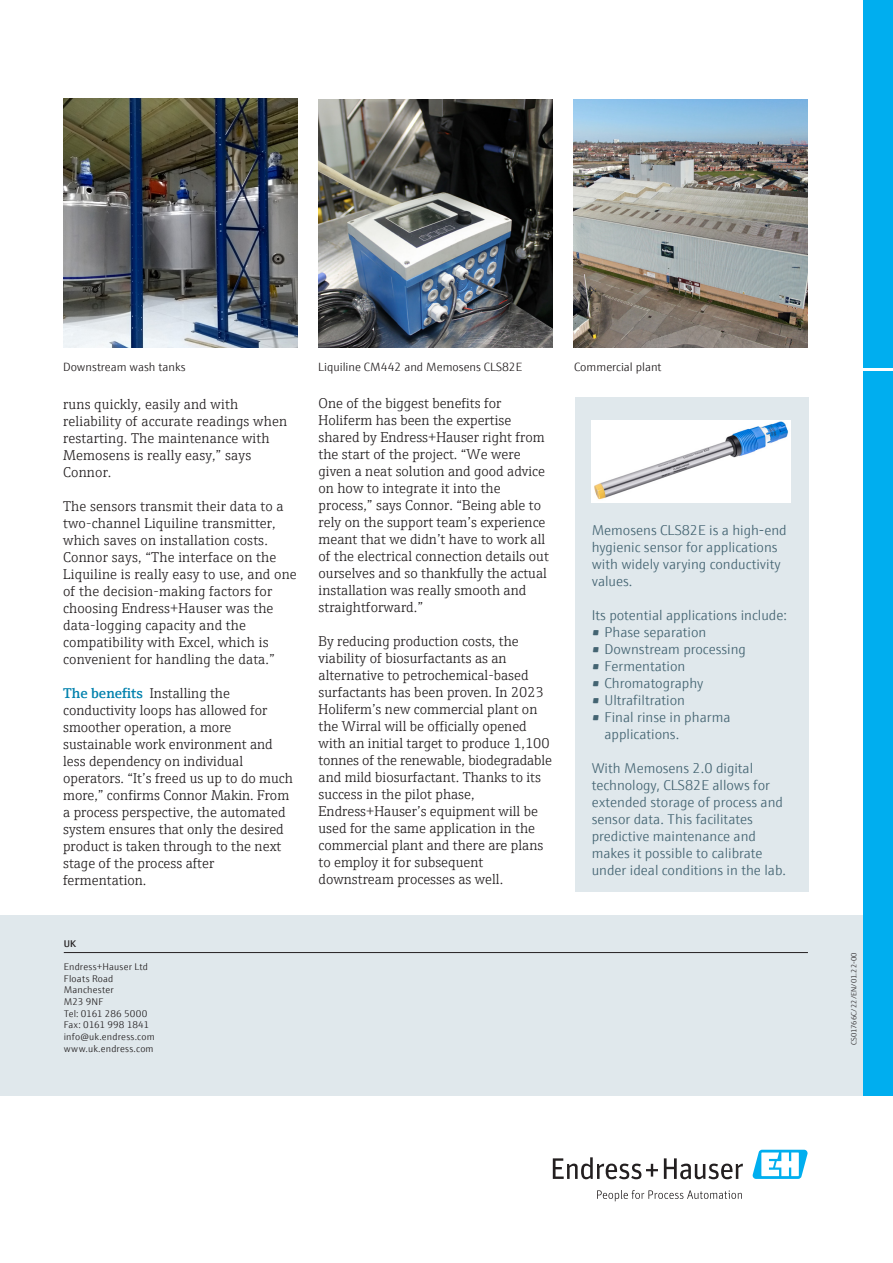
<style>
.page{position:relative;width:893px;height:1263px;background:#fff}
.page>*{position:absolute;margin:0;border:0;box-sizing:border-box;transform-origin:0 0}
.General_Copy_Accent{font:300 14.25px/17px "E+H Serif";color:#231f20}
.Infobox_Default{font:300 14.25px/17px "E+H Sans";color:#446472}
.General_Copy_Accent-2{font:300 12px "E+H Sans";color:#231f20}
.Address_Default{font:300 9.75px "E+H Sans";letter-spacing:.02em;color:#231f20}
.Address_Default-2{font:300 9.75px "E+H Sans";color:#231f20}
.Address_Default-3{font:300 9.75px "E+H Sans";letter-spacing:-.01em;color:#231f20}
.Address_Default-4{font:600 9.75px "E+H Sans";color:#231f20}
.General_Documentatio{font:300 7.5px "E+H Sans";letter-spacing:.005em;color:#231f20}
.s1{font-weight:600;color:#0081ad}
</style>
<div class="page">
<div style="left:0;top:915px;width:863px;height:181px;background:#e0e8ec"></div>
<hr style="left:64px;top:952px;width:744px;height:1px;background:#231f20">
<div style="left:863px;top:0;width:30px;height:1096px;background:#00aeef"></div>
<hr style="left:859px;top:369px;width:34px;height:2px;background:#fff">
<svg style="left:553px;top:1157px;width:105px;height:22px"></svg>
<svg style="left:664px;top:1158px;width:79px;height:21px"></svg>
<svg style="left:597px;top:1190px;width:145px;height:11px"></svg>
<svg style="left:752px;top:1150px;width:56px;height:29px"></svg>
<img style="left:63px;top:99px;width:234px;height:249px">
<img style="left:319px;top:99px;width:234px;height:249px">
<img style="left:573px;top:99px;width:234px;height:249px">
<div style="left:576px;top:398px;width:233px;height:494px;background:#e0e8ec"></div>
<img style="left:592px;top:420px;width:199px;height:83px">
<p class="General_Copy_Accent-2" style="left:63px;top:358px;width:124px">Downstream wash tanks</p>
<p class="General_Copy_Accent-2" style="left:318px;top:358px;width:205px">Liquiline CM442 and Memosens CLS82E</p>
<p class="General_Copy_Accent-2" style="left:574px;top:358px;width:89px">Commercial plant</p>
<p class="General_Copy_Accent" style="left:63px;top:394px;width:226px">runs quickly, easily and with reliability of accurate readings when restarting. The maintenance with<br>Memosens is really easy,” says<br>Connor.</p>
<p class="General_Copy_Accent" style="left:63px;top:496px;width:235px">The sensors transmit their data to a two-channel Liquiline transmitter, which saves on installation costs.<br>Connor says, “The interface on the Liquiline is really easy to use, and one of the decision-making factors for choosing Endress+Hauser was the data-logging capacity and the compatibility with Excel, which is convenient for handling the data.”</p>
<p class="General_Copy_Accent" style="left:63px;top:683px;width:231px"><span class="s1">The benefits</span> Installing the conductivity loops has allowed for smoother operation, a more sustainable work environment and less dependency on individual operators. “It’s freed us up to do much more,” confirms Connor Makin. From a process perspective, the automated system ensures that only the desired product is taken through to the next stage of the process after fermentation.</p>
<p class="Address_Default-4" style="left:64px;top:936px;width:14px">UK</p>
<p class="Address_Default" style="left:64px;top:959px;width:86px">Endress+Hauser Ltd</p>
<p class="Address_Default" style="left:64px;top:971px;width:51px">Floats Road</p>
<p class="Address_Default" style="left:64px;top:983px;width:52px">Manchester</p>
<p class="Address_Default" style="left:64px;top:994px;width:41px">M23 9NF</p>
<p class="Address_Default-2" style="left:64px;top:1006px;width:85px">Tel: 0161 286 5000</p>
<p class="Address_Default-3" style="left:64px;top:1018px;width:87px">Fax: 0161 998 1841</p>
<p class="Address_Default" style="left:64px;top:1030px;width:92px">info@uk.endress.com</p>
<p class="Address_Default" style="left:64px;top:1041px;width:91px">www.uk.endress.com</p>
<p class="General_Copy_Accent" style="left:319px;top:393px;width:232px">One of the biggest benefits for Holiferm has been the expertise shared by Endress+Hauser right from the start of the project. “We were given a neat solution and good advice on how to integrate it into the process,” says Connor. “Being able to rely on the support team’s experience meant that we didn’t have to work all of the electrical connection details out ourselves and so thankfully the actual installation was really smooth and straightforward.”</p>
<p class="General_Copy_Accent" style="left:319px;top:632px;width:235px">By reducing production costs, the viability of biosurfactants as an alternative to petrochemical-based surfactants has been proven. In 2023<br>Holiferm’s new commercial plant on the Wirral will be officially opened with an initial target to produce 1,100 tonnes of the renewable, biodegradable and mild biosurfactant. Thanks to its success in the pilot phase, Endress+Hauser’s equipment will be used for the same application in the commercial plant and there are plans to employ it for subsequent downstream processes as well.</p>
<p class="Infobox_Default" style="left:592px;top:520px;width:197px">Memosens CLS82E is a high-end hygienic sensor for applications with widely varying conductivity values.</p>
<p class="Infobox_Default" style="left:592px;top:605px;width:197px">Its potential applications include:</p>
<p class="Infobox_Default" style="left:592px;top:622px;width:116px">• Phase separation</p>
<p class="Infobox_Default" style="left:592px;top:639px;width:156px">• Downstream processing</p>
<p class="Infobox_Default" style="left:592px;top:656px;width:95px">• Fermentation</p>
<p class="Infobox_Default" style="left:592px;top:673px;width:113px">• Chromatography</p>
<p class="Infobox_Default" style="left:592px;top:690px;width:95px">• Ultrafiltration</p>
<p class="Infobox_Default" style="left:604px;top:707px;width:128px;text-indent:-13px">• Final rinse in pharma applications.</p>
<p class="Infobox_Default" style="left:592px;top:758px;width:196px">With Memosens 2.0 digital technology, CLS82E allows for extended storage of process and sensor data. This facilitates predictive maintenance and makes it possible to calibrate under ideal conditions in the lab.</p>
<p class="General_Documentatio" style="left:848px;top:1045px;width:95px;rotate:-90deg">CS01766C/22/EN/01.22-00</p>
</div>
